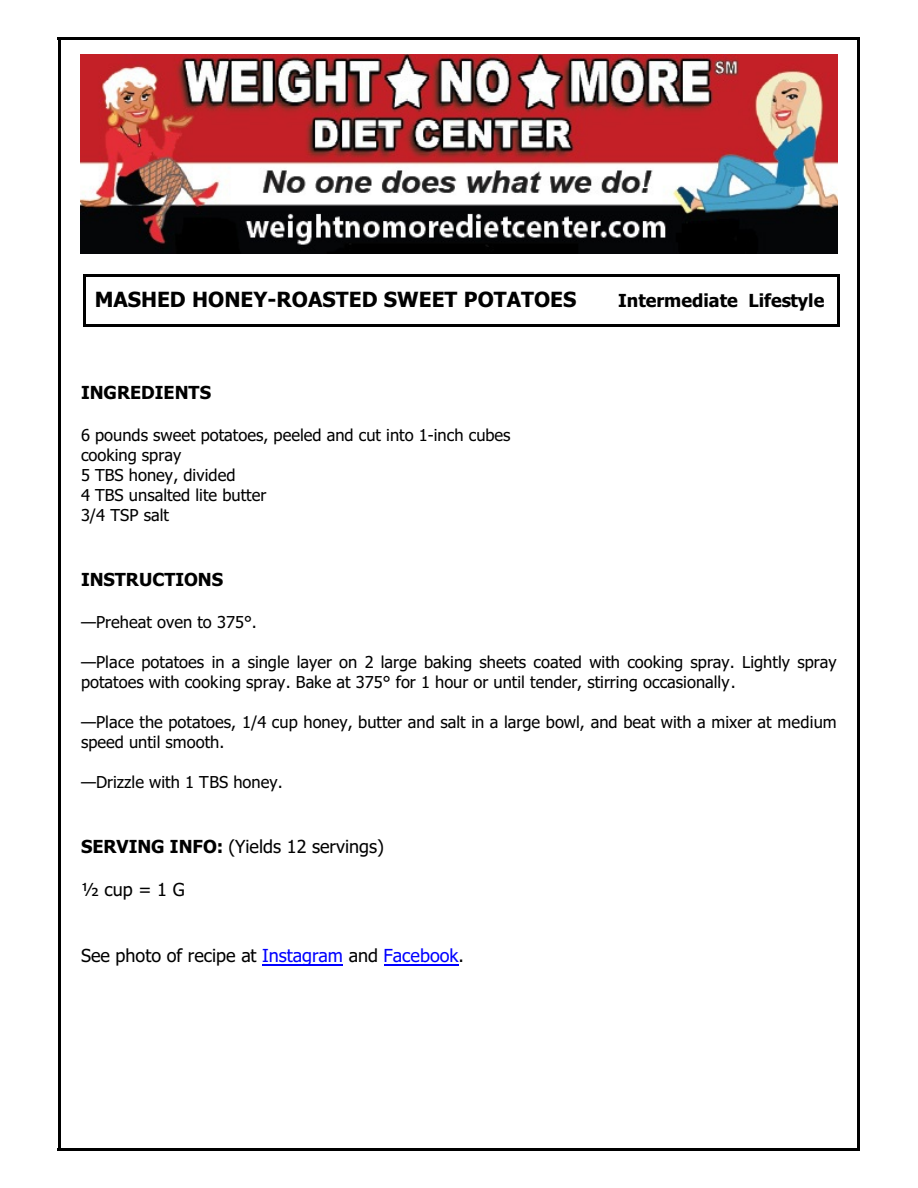
<style>
.page{position:relative;width:918px;height:1188px;background:#fff}
.page>*{position:absolute;margin:0;border:0;box-sizing:border-box;transform-origin:0 0}
.t1{font:700 21px "Tahoma";color:#000}
.t2{font:18px "Tahoma";color:#000}
.t3{font:700 18px "Tahoma";color:#000}
.t4{font:16.5px/20px "Tahoma";color:#000}
.s1{font-weight:700}
.s2{color:#00f}
</style>
<div class="page">
<hr style="left:58px;top:38px;width:2px;height:1112px;background:#000">
<hr style="left:857px;top:38px;width:3px;height:1112px;background:#000">
<hr style="left:58px;top:38px;width:802px;height:2px;background:#000">
<hr style="left:58px;top:1148px;width:802px;height:2px;background:#000">
<img style="left:81px;top:54px;width:756px;height:199px">
<hr style="left:262px;top:964px;width:81px;height:1px;background:#00f">
<hr style="left:384px;top:964px;width:74px;height:1px;background:#00f">
<hr style="left:83px;top:274px;width:3px;height:53px;background:#000">
<hr style="left:837px;top:274px;width:3px;height:53px;background:#000">
<hr style="left:83px;top:274px;width:756px;height:3px;background:#000">
<hr style="left:83px;top:324px;width:756px;height:3px;background:#000">
<p class="t1" style="left:95px;top:291px;width:483px">MASHED HONEY-ROASTED SWEET POTATOES</p>
<p class="t3" style="left:618px;top:294px;width:208px">Intermediate Lifestyle</p>
<p class="t3" style="left:81px;top:385px;width:132px">INGREDIENTS</p>
<p class="t4" style="left:81px;top:426px;width:431px">6 pounds sweet potatoes, peeled and cut into 1-inch cubes cooking spray<br>5 TBS honey, divided<br>4 TBS unsalted lite butter<br>3/4 TSP salt</p>
<p class="t3" style="left:81px;top:572px;width:144px">INSTRUCTIONS</p>
<p class="t4" style="left:81px;top:613px;width:177px">—Preheat oven to 375°.</p>
<p class="t4" style="left:81px;top:653px;width:757px">—Place potatoes in a single layer on 2 large baking sheets coated with cooking spray. Lightly spray potatoes with cooking spray. Bake at 375° for 1 hour or until tender, stirring occasionally.</p>
<p class="t4" style="left:81px;top:713px;width:757px">—Place the potatoes, 1/4 cup honey, butter and salt in a large bowl, and beat with a mixer at medium speed until smooth.</p>
<p class="t4" style="left:81px;top:773px;width:203px">—Drizzle with 1 TBS honey.</p>
<p class="t2" style="left:81px;top:839px;width:305px"><span class="s1">SERVING INFO:</span> (Yields 12 servings)</p>
<p class="t2" style="left:81px;top:882px;width:105px">½ cup = 1 G</p>
<p class="t2" style="left:81px;top:948px;width:384px">See photo of recipe at <span class="s2">Instagram</span> and <span class="s2">Facebook</span>.</p>
</div>
